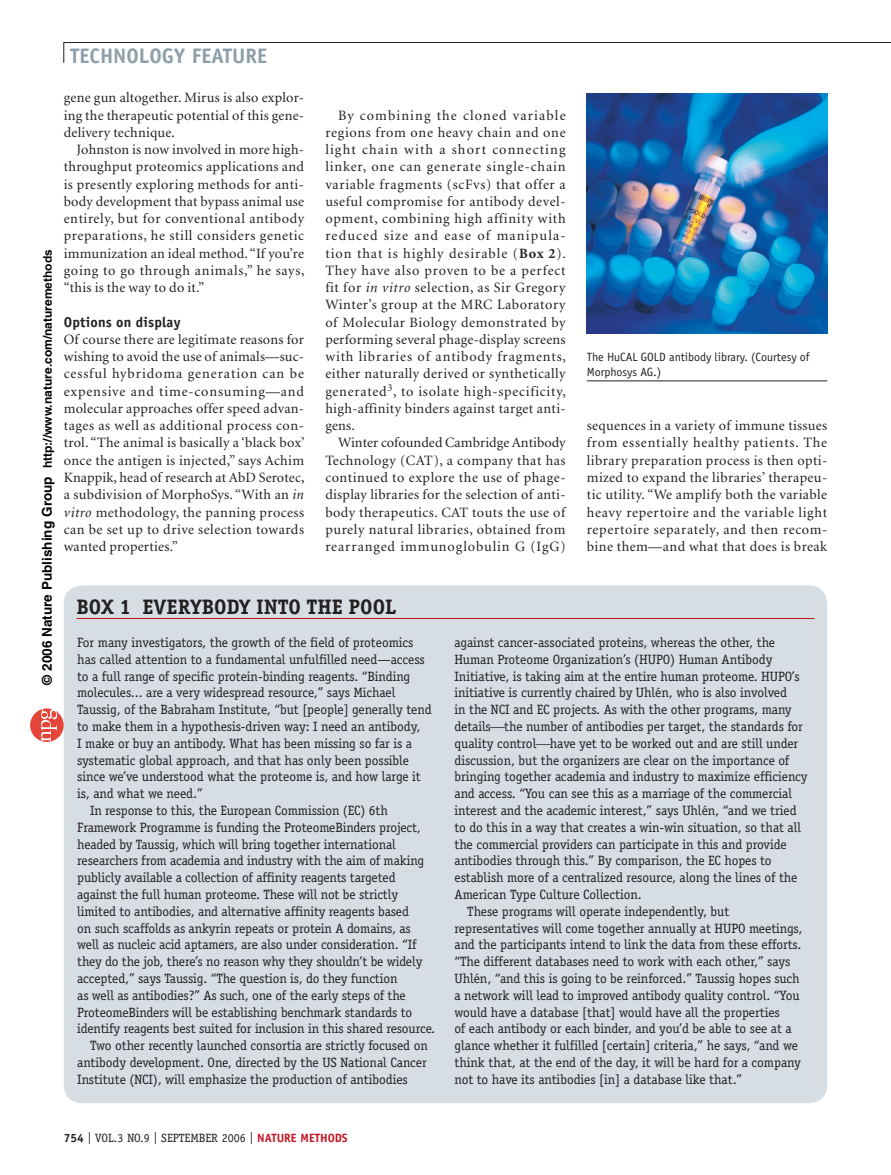
<style>
.page{position:relative;width:891px;height:1175px;background:#fff}
.page>*{position:absolute;margin:0;border:0;box-sizing:border-box;transform-origin:0 0}
.t1{font:700 21px "Officina Serif";color:#231f20}
.t2{font:700 21px "Officina Sans";color:#8c9faa}
.t3{font:14.25px/17.2px "Minion";letter-spacing:.03em;color:#231f20;text-align:justify}
.t4{font:700 14.25px "Officina Sans";letter-spacing:.015em;color:#231f20}
.t5{font:13.5px "Officina Serif";letter-spacing:-.005em;color:#231f20}
.t6{font:700 12px "Helvetica";color:#000}
.t7{font:12px/15px "Officina Sans";color:#231f20}
.t8{font:12px "Officina Serif";color:#231f20}
.s1{font-size:13.5px}
.s2{font-family:"Helvetica Bold 2";font-weight:400;font-size:13.5px}
.s3{font-family:"Arial"}
.s4{font-style:italic}
.s5{font-weight:700}
.s6{font-family:"Officina Sans";font-weight:700}
.s7{font-family:"Officina Sans";font-weight:700;color:#c31324}
</style>
<div class="page">
<svg style="left:63px;top:42px;width:828px;height:21px"></svg>
<div style="left:64px;top:585px;width:763px;height:518px;background:#d7dee3;border-radius:18px"></div>
<hr style="left:77px;top:618px;width:737px;height:1px;background:#c31324">
<img style="left:587px;top:93px;width:240px;height:240px">
<hr style="left:587px;top:380px;width:240px;height:1px;background:#231f20">
<svg style="left:30px;top:708px;width:34px;height:34px"></svg>
<p class="t6" style="left:40px;top:685px;width:437px;rotate:-90deg"><span class="s1">© 200</span><span class="s2">6</span> <span class="s1">Nature Publishing Group</span> http://www.nature.com/nature<span class="s3">methods</span></p>
<h1 class="t2" style="left:70px;top:48px;width:199px">TECHNOLOGY FEATURE</h1>
<p class="t3" style="left:64px;top:90px;width:242px">gene gun altogether. Mirus is also explor&shy;ing the therapeutic potential of this gene&shy;delivery technique.</p>
<p class="t3" style="left:64px;top:142px;width:242px;text-indent:13px">Johnston is now involved in more high&shy;throughput proteomics applications and is presently exploring methods for anti&shy;body development that bypass animal use entirely, but for conventional antibody preparations, he still considers genetic immunization an ideal method. “If you’re going to go through animals,” he says, “this is the way to do it.”</p>
<p class="t4" style="left:64px;top:316px;width:118px">Options on display</p>
<p class="t3" style="left:64px;top:332px;width:242px">Of course there are legitimate reasons for wishing to avoid the use of animals—suc&shy;cessful hybridoma generation can be expensive and time-consuming—and molecular approaches offer speed advan&shy;tages as well as additional process con&shy;trol. “The animal is basically a ‘black box’ once the antigen is injected,” says Achim Knappik, head of research at AbD Serotec, a subdivision of MorphoSys. “With an <span class="s4">in vitro</span> methodology, the panning process can be set up to drive selection towards wanted properties.”</p>
<p class="t3" style="left:325px;top:108px;width:242px;text-indent:13px">By combining the cloned variable regions from one heavy chain and one light chain with a short connecting linker, one can generate single-chain variable fragments (scFvs) that offer a useful compromise for antibody devel&shy;opment, combining high affinity with reduced size and ease of manipula&shy;tion that is highly desirable (<span class="s5">Box 2</span>).<br>They have also proven to be a perfect fit for <span class="s4">in vitro</span> selection, as Sir Gregory Winter’s group at the MRC Laboratory of Molecular Biology demonstrated by performing several phage-display screens with libraries of antibody fragments, either naturally derived or synthetically generated<sup>3</sup>, to isolate high-specificity, high-affinity binders against target anti&shy;gens.</p>
<p class="t3" style="left:325px;top:435px;width:242px;text-indent:13px">Winter cofounded Cambridge Antibody Technology (CAT), a company that has continued to explore the use of phage&shy;display libraries for the selection of anti&shy;body therapeutics. CAT touts the use of purely natural libraries, obtained from rearranged immunoglobulin G (IgG)</p>
<h1 class="t1" style="left:77px;top:599px;width:321px">BOX 1 EVERYBODY INTO THE POOL</h1>
<p class="t7" style="left:587px;top:351px;width:224px">The HuCAL GOLD antibody library. (Courtesy of<br>Morphosys AG.)</p>
<p class="t3" style="left:587px;top:418px;width:242px">sequences in a variety of immune tissues from essentially healthy patients. The library preparation process is then opti&shy;mized to expand the libraries’ therapeu&shy;tic utility. “We amplify both the variable heavy repertoire and the variable light repertoire separately, and then recom&shy;bine them—and what that does is break</p>
<p class="t5" style="left:77px;top:637px;width:338px">For many investigators, the growth of the field of proteomics</p>
<p class="t5" style="left:77px;top:654px;width:349px">has called attention to a fundamental unfulfilled need—access</p>
<p class="t5" style="left:77px;top:671px;width:335px">to a full range of specific protein-binding reagents. “Binding</p>
<p class="t5" style="left:77px;top:687px;width:320px">molecules... are a very widespread resource,” says Michael</p>
<p class="t5" style="left:77px;top:704px;width:356px">Taussig, of the Babraham Institute, “but [people] generally tend</p>
<p class="t5" style="left:77px;top:721px;width:345px">to make them in a hypothesis-driven way: I need an antibody,</p>
<p class="t5" style="left:77px;top:738px;width:336px">I make or buy an antibody. What has been missing so far is a</p>
<p class="t5" style="left:77px;top:755px;width:333px">systematic global approach, and that has only been possible</p>
<p class="t5" style="left:77px;top:771px;width:345px">since we’ve understood what the proteome is, and how large it</p>
<p class="t5" style="left:77px;top:788px;width:127px">is, and what we need.”</p>
<p class="t5" style="left:90px;top:805px;width:299px">In response to this, the European Commission (EC) 6th</p>
<p class="t5" style="left:77px;top:822px;width:345px">Framework Programme is funding the ProteomeBinders project,</p>
<p class="t5" style="left:77px;top:839px;width:320px">headed by Taussig, which will bring together international</p>
<p class="t5" style="left:77px;top:855px;width:348px">researchers from academia and industry with the aim of making</p>
<p class="t5" style="left:77px;top:872px;width:320px">publicly available a collection of affinity reagents targeted</p>
<p class="t5" style="left:77px;top:889px;width:322px">against the full human proteome. These will not be strictly</p>
<p class="t5" style="left:77px;top:906px;width:333px">limited to antibodies, and alternative affinity reagents based</p>
<p class="t5" style="left:77px;top:923px;width:335px">on such scaffolds as ankyrin repeats or protein A domains, as</p>
<p class="t5" style="left:77px;top:939px;width:341px">well as nucleic acid aptamers, are also under consideration. “If</p>
<p class="t5" style="left:77px;top:956px;width:347px">they do the job, there’s no reason why they shouldn’t be widely</p>
<p class="t5" style="left:77px;top:973px;width:322px">accepted,” says Taussig. “The question is, do they function</p>
<p class="t5" style="left:77px;top:990px;width:330px">as well as antibodies?” As such, one of the early steps of the</p>
<p class="t5" style="left:77px;top:1007px;width:336px">ProteomeBinders will be establishing benchmark standards to</p>
<p class="t5" style="left:77px;top:1023px;width:360px">identify reagents best suited for inclusion in this shared resource.</p>
<p class="t5" style="left:90px;top:1040px;width:339px">Two other recently launched consortia are strictly focused on</p>
<p class="t5" style="left:77px;top:1057px;width:351px">antibody development. One, directed by the US National Cancer</p>
<p class="t5" style="left:77px;top:1074px;width:332px">Institute (NCI), will emphasize the production of antibodies</p>
<p class="t5" style="left:455px;top:637px;width:322px">against cancer-associated proteins, whereas the other, the</p>
<p class="t5" style="left:455px;top:654px;width:320px">Human Proteome Organization’s (HUPO) Human Antibody</p>
<p class="t5" style="left:455px;top:671px;width:347px">Initiative, is taking aim at the entire human proteome. HUPO’s</p>
<p class="t5" style="left:455px;top:687px;width:334px">initiative is currently chaired by Uhlén, who is also involved</p>
<p class="t5" style="left:455px;top:704px;width:339px">in the NCI and EC projects. As with the other programs, many</p>
<p class="t5" style="left:455px;top:721px;width:350px">details⎯the number of antibodies per target, the standards for</p>
<p class="t5" style="left:455px;top:738px;width:345px">quality control⎯have yet to be worked out and are still under</p>
<p class="t5" style="left:455px;top:755px;width:336px">discussion, but the organizers are clear on the importance of</p>
<p class="t5" style="left:455px;top:771px;width:354px">bringing together academia and industry to maximize efficiency</p>
<p class="t5" style="left:455px;top:788px;width:339px">and access. “You can see this as a marriage of the commercial</p>
<p class="t5" style="left:455px;top:805px;width:344px">interest and the academic interest,” says Uhlén, “and we tried</p>
<p class="t5" style="left:455px;top:822px;width:348px">to do this in a way that creates a win-win situation, so that all</p>
<p class="t5" style="left:455px;top:839px;width:334px">the commercial providers can participate in this and provide</p>
<p class="t5" style="left:455px;top:855px;width:319px">antibodies through this.” By comparison, the EC hopes to</p>
<p class="t5" style="left:455px;top:872px;width:344px">establish more of a centralized resource, along the lines of the</p>
<p class="t5" style="left:455px;top:889px;width:189px">American Type Culture Collection.</p>
<p class="t5" style="left:467px;top:906px;width:264px">These programs will operate independently, but</p>
<p class="t5" style="left:455px;top:923px;width:350px">representatives will come together annually at HUPO meetings,</p>
<p class="t5" style="left:455px;top:939px;width:348px">and the participants intend to link the data from these efforts.</p>
<p class="t5" style="left:455px;top:956px;width:337px">“The different databases need to work with each other,” says</p>
<p class="t5" style="left:455px;top:973px;width:347px">Uhlén, “and this is going to be reinforced.” Taussig hopes such</p>
<p class="t5" style="left:455px;top:990px;width:347px">a network will lead to improved antibody quality control. “You</p>
<p class="t5" style="left:455px;top:1007px;width:327px">would have a database [that] would have all the properties</p>
<p class="t5" style="left:455px;top:1023px;width:339px">of each antibody or each binder, and you’d be able to see at a</p>
<p class="t5" style="left:455px;top:1040px;width:345px">glance whether it fulfilled [certain] criteria,” he says, “and we</p>
<p class="t5" style="left:455px;top:1057px;width:348px">think that, at the end of the day, it will be hard for a company</p>
<p class="t5" style="left:455px;top:1074px;width:289px">not to have its antibodies [in] a database like that.”</p>
<p class="t8" style="left:64px;top:1133px;width:285px"><span class="s6">754</span> | VOL.3 NO.9 | SEPTEMBER 2006 | <span class="s7">NATURE METHODS</span></p>
</div>
